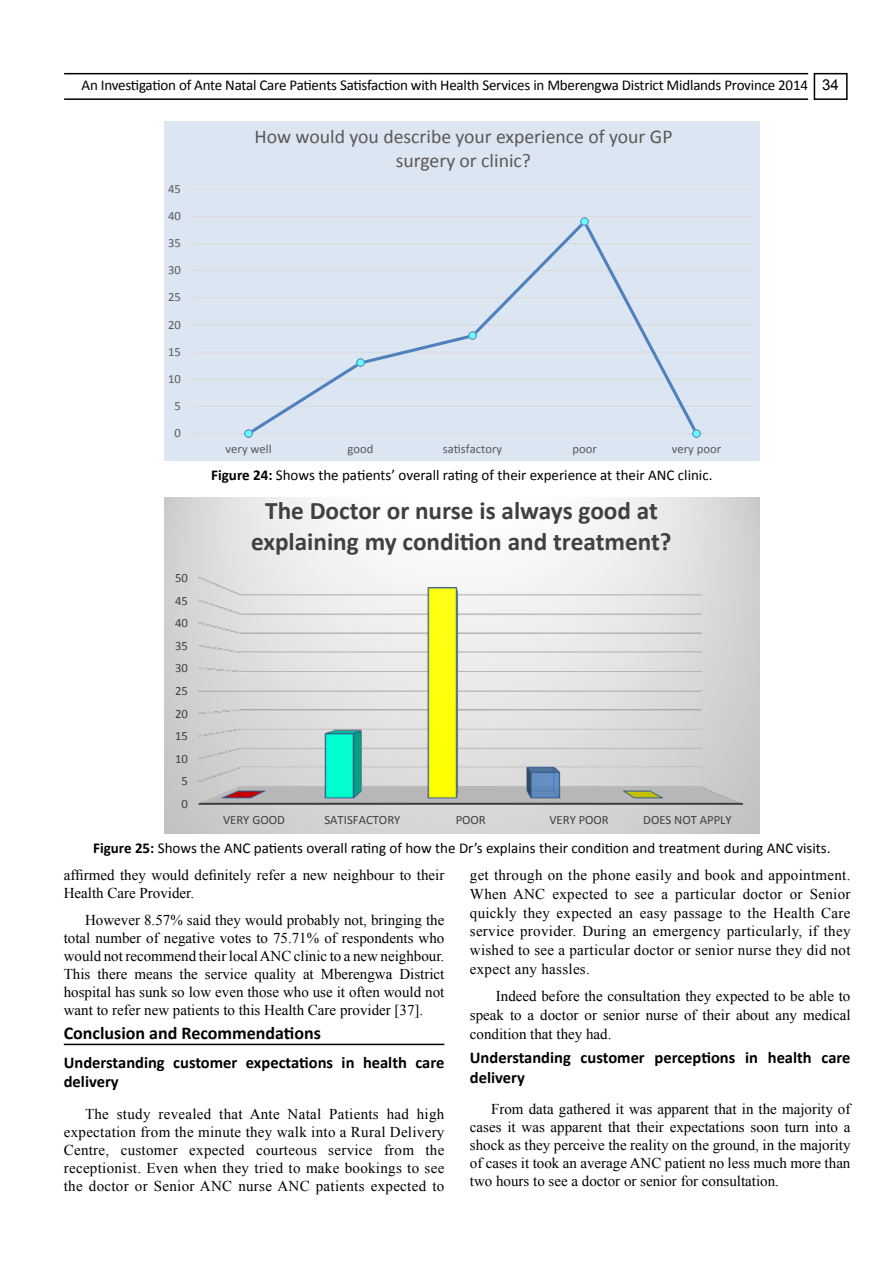
<style>
.page{position:relative;width:893px;height:1263px;background:#fff}
.page>*{position:absolute;margin:0;border:0;box-sizing:border-box;transform-origin:0 0}
.t1{font:700 25.35px/30.9px "Calibri";color:#404040;text-align:center}
.t2{font:19.5px/23.9px "Calibri";color:#595959;text-align:center}
.SH{font:700 18px "Calibri";color:#000}
.SSH{font:700 16.5px/19.8px "Calibri";color:#000}
.t3{font:15px/18px "Times New Roman";color:#000;text-align:justify}
.t4{font:15px "Calibri";letter-spacing:-.01em;color:#000}
.t5{font:12.75px "Calibri";color:#404040}
.t6{font:12.6px "Calibri";color:#595959}
.s1{font-family:"Arial"}
.s2{font-weight:700}
</style>
<div class="page">
<hr style="left:64px;top:98px;width:744px;height:2px;background:#000101">
<hr style="left:64px;top:73px;width:744px;height:1px;background:#000101">
<svg style="left:813px;top:72px;width:35px;height:28px"></svg>
<hr style="left:64px;top:1044px;width:380px;height:1px;background:#000">
<div style="left:164px;top:121px;width:596px;height:339px;background:#dce6f2"></div>
<svg style="left:164px;top:497px;width:596px;height:336px"></svg>
<p class="t4" style="left:82px;top:76px;width:759px">An Investigation of Ante Natal Care Patients Satisfaction with Health Services in Mberengwa District Midlands Province 2014 <span class="s1">34</span></p>
<p class="t6" style="left:168px;top:181px;width:14px">45</p>
<p class="t6" style="left:168px;top:208px;width:14px">40</p>
<p class="t6" style="left:168px;top:235px;width:14px">35</p>
<p class="t6" style="left:168px;top:262px;width:14px">30</p>
<p class="t6" style="left:168px;top:289px;width:14px">25</p>
<p class="t6" style="left:168px;top:316px;width:14px">20</p>
<p class="t6" style="left:168px;top:344px;width:14px">15</p>
<p class="t6" style="left:168px;top:371px;width:14px">10</p>
<p class="t6" style="left:174px;top:398px;width:8px">5</p>
<p class="t6" style="left:174px;top:425px;width:8px">0</p>
<p class="t5" style="left:175px;top:570px;width:14px">50</p>
<p class="t5" style="left:175px;top:592px;width:14px">45</p>
<p class="t5" style="left:175px;top:615px;width:14px">40</p>
<p class="t5" style="left:175px;top:637px;width:14px">35</p>
<p class="t5" style="left:175px;top:660px;width:14px">30</p>
<p class="t5" style="left:175px;top:683px;width:14px">25</p>
<p class="t5" style="left:175px;top:705px;width:14px">20</p>
<p class="t5" style="left:175px;top:728px;width:14px">15</p>
<p class="t5" style="left:175px;top:750px;width:14px">10</p>
<p class="t5" style="left:182px;top:773px;width:8px">5</p>
<p class="t5" style="left:182px;top:795px;width:8px">0</p>
<p class="t2" style="left:254px;top:124px;width:420px">How would you describe your experience of your GP surgery or clinic?</p>
<p class="t6" style="left:226px;top:441px;width:48px">very well</p>
<p class="t6" style="left:348px;top:441px;width:27px">good</p>
<p class="t6" style="left:443px;top:441px;width:61px">satisfactory</p>
<p class="t6" style="left:572px;top:441px;width:26px">poor</p>
<p class="t6" style="left:672px;top:441px;width:51px">very poor</p>
<p class="t4" style="left:211px;top:466px;width:503px"><span class="s2">Figure 24:</span> Shows the patients’ overall rating of their experience at their ANC clinic.</p>
<p class="t1" style="left:251px;top:495px;width:422px">The Doctor or nurse is always good at explaining my condition and treatment?</p>
<p class="t5" style="left:223px;top:811px;width:63px">VERY GOOD</p>
<p class="t5" style="left:324px;top:811px;width:77px">SATISFACTORY</p>
<p class="t5" style="left:456px;top:811px;width:32px">POOR</p>
<p class="t5" style="left:549px;top:811px;width:61px">VERY POOR</p>
<p class="t5" style="left:643px;top:811px;width:90px">DOES NOT APPLY</p>
<p class="t4" style="left:93px;top:838px;width:739px"><span class="s2">Figure 25:</span> Shows the ANC patients overall rating of how the Dr’s explains their condition and treatment during ANC visits.</p>
<p class="t3" style="left:64px;top:866px;width:382px">affirmed they would definitely refer a new neighbour to their<br>Health Care Provider.</p>
<p class="t3" style="left:64px;top:910px;width:382px;text-indent:21px">However 8.57% said they would probably not, bringing the total number of negative votes to 75.71% of respondents who would not recommend their local ANC clinic to a new neighbour.<br>This there means the service quality at Mberengwa District hospital has sunk so low even those who use it often would not want to refer new patients to this Health Care provider [37].</p>
<p class="SH" style="left:64px;top:1021px;width:259px">Conclusion and Recommendations</p>
<p class="SSH" style="left:64px;top:1052px;width:382px">Understanding customer expectations in health care delivery</p>
<p class="t3" style="left:64px;top:1104px;width:382px;text-indent:21px">The study revealed that Ante Natal Patients had high expectation from the minute they walk into a Rural Delivery Centre, customer expected courteous service from the receptionist. Even when they tried to make bookings to see the doctor or Senior ANC nurse ANC patients expected to</p>
<p class="t3" style="left:470px;top:865px;width:382px;line-height:18.8px">get through on the phone easily and book and appointment.<br>When ANC expected to see a particular doctor or Senior quickly they expected an easy passage to the Health Care service provider. During an emergency particularly, if they wished to see a particular doctor or senior nurse they did not expect any hassles.</p>
<p class="t3" style="left:470px;top:986px;width:382px;line-height:18.8px;text-indent:26px">Indeed before the consultation they expected to be able to speak to a doctor or senior nurse of their about any medical condition that they had.</p>
<p class="SSH" style="left:470px;top:1047px;width:382px">Understanding customer perceptions in health care delivery</p>
<p class="t3" style="left:470px;top:1099px;width:382px;text-indent:21px">From data gathered it was apparent that in the majority of cases it was apparent that their expectations soon turn into a shock as they perceive the reality on the ground, in the majority of cases it took an average ANC patient no less much more than two hours to see a doctor or senior for consultation.</p>
</div>
